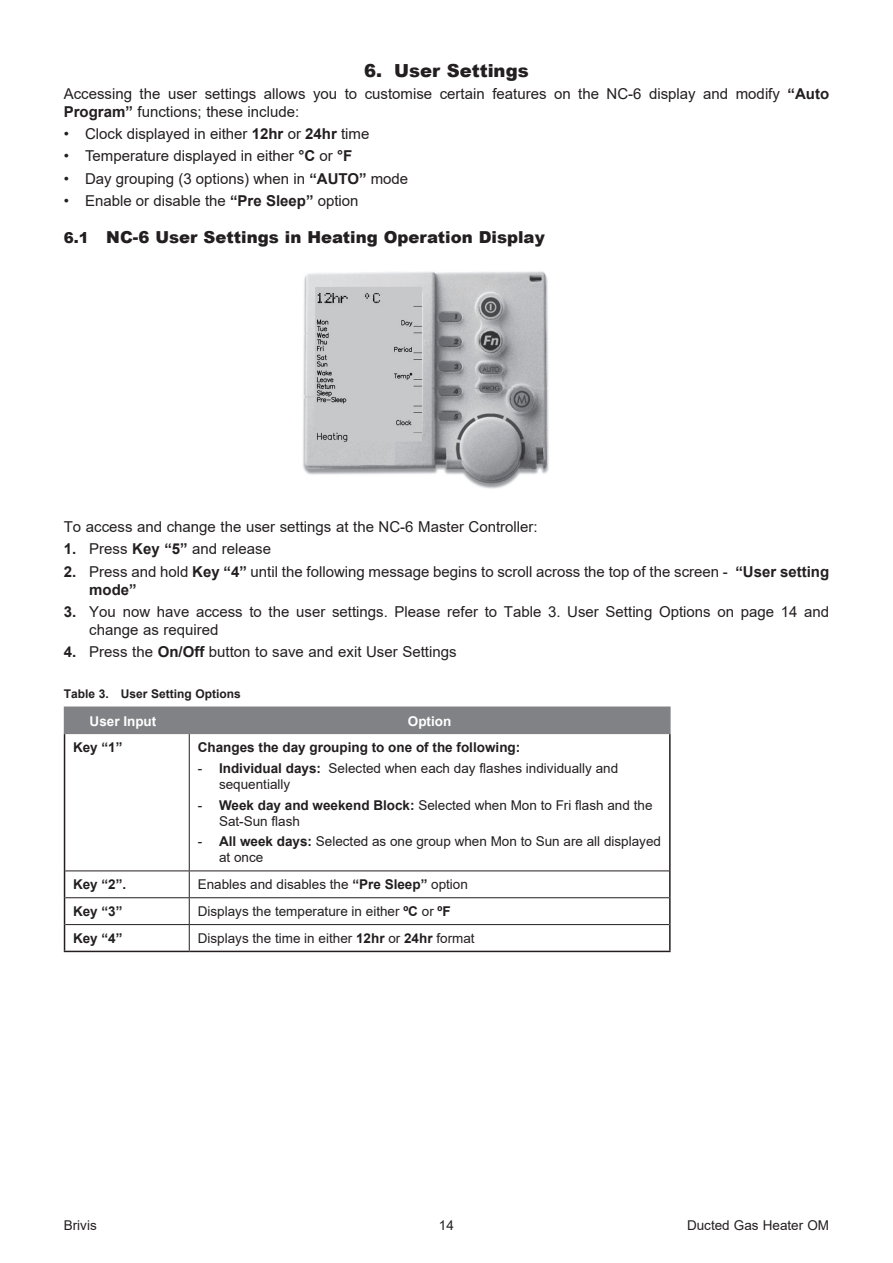
<style>
.page{position:relative;width:893px;height:1263px;background:#fff}
.page>*{position:absolute;margin:0;border:0;box-sizing:border-box;transform-origin:0 0}
.t1{font:900 18px "Arial";color:#231f20}
.t2{font:900 16.5px "Arial";color:#231f20}
.t3{font:15px/18px "Arial";color:#231f20}
.t4{font:13.5px/16.2px "Arial";color:#231f20}
.t5{font:700 13.5px "Arial";color:#231f20}
.t6{font:700 13.5px "Arial";color:#fff}
.t7{font:700 12px "Arial";color:#231f20}
.s1{font-weight:700}
.s2{font-size:15px}
</style>
<div class="page">
<hr style="left:64px;top:734px;width:1px;height:137px;background:#231f20">
<hr style="left:669px;top:734px;width:2px;height:137px;background:#231f20">
<hr style="left:669px;top:871px;width:2px;height:27px;background:#231f20">
<hr style="left:669px;top:898px;width:2px;height:26px;background:#231f20">
<svg style="left:64px;top:871px;width:1px;height:80px"></svg>
<hr style="left:669px;top:924px;width:2px;height:27px;background:#231f20">
<hr style="left:189px;top:951px;width:482px;height:1px;background:#231f20">
<hr style="left:65px;top:870px;width:124px;height:1px;background:#231f20">
<hr style="left:65px;top:897px;width:124px;height:1px;background:#231f20">
<hr style="left:65px;top:924px;width:124px;height:1px;background:#231f20">
<hr style="left:189px;top:734px;width:1px;height:136px;background:#231f20">
<svg style="left:189px;top:871px;width:1px;height:80px"></svg>
<hr style="left:189px;top:870px;width:480px;height:1px;background:#231f20">
<hr style="left:189px;top:897px;width:480px;height:1px;background:#231f20">
<hr style="left:189px;top:924px;width:480px;height:1px;background:#231f20">
<hr style="left:64px;top:951px;width:125px;height:1px;background:#231f20">
<hr style="left:64px;top:706px;width:125px;height:2px;background:#808285">
<div style="left:64px;top:708px;width:605px;height:26px;background:#808285"></div>
<hr style="left:189px;top:706px;width:482px;height:2px;background:#808285">
<hr style="left:669px;top:708px;width:2px;height:26px;background:#808285">
<img style="left:302px;top:271px;width:247px;height:218px">
<p class="t1" style="left:364px;top:57px;width:166px">6. User Settings</p>
<p class="t3" style="left:64px;top:85px;width:767px">Accessing the user settings allows you to customise certain features on the NC-6 display and modify <span class="s1">“Auto<br>Program”</span> functions; these include:</p>
<p class="t3" style="left:64px;top:125px;width:307px">• Clock displayed in either <span class="s1">12hr</span> or <span class="s1">24hr</span> time</p>
<p class="t3" style="left:64px;top:147px;width:290px">• Temperature displayed in either <span class="s1">°C</span> or <span class="s1">°F</span></p>
<p class="t3" style="left:64px;top:169px;width:346px">• Day grouping (3 options) when in <span class="s1">“AUTO”</span> mode</p>
<p class="t3" style="left:64px;top:192px;width:296px">• Enable or disable the <span class="s1">“Pre Sleep”</span> option</p>
<p class="t2" style="left:64px;top:225px;width:482px"><span class="s2">6.1</span> NC-6 User Settings in Heating Operation Display</p>
<p class="t3" style="left:64px;top:518px;width:475px">To access and change the user settings at the NC-6 Master Controller:</p>
<p class="t3" style="left:64px;top:540px;width:209px"><span class="s1">1.</span> Press <span class="s1">Key “5”</span> and release</p>
<p class="t3" style="left:89px;top:562px;width:741px;text-indent:-26px"><span class="s1">2.</span> Press and hold <span class="s1">Key “4”</span> until the following message begins to scroll across the top of the screen - <span class="s1">“User setting mode”</span></p>
<p class="t3" style="left:89px;top:602px;width:741px;text-indent:-26px"><span class="s1">3.</span> You now have access to the user settings. Please refer to Table 3. User Setting Options on page 14 and change as required</p>
<p class="t3" style="left:64px;top:643px;width:394px"><span class="s1">4.</span> Press the <span class="s1">On/Off</span> button to save and exit User Settings</p>
<p class="t7" style="left:64px;top:685px;width:179px">Table 3. User Setting Options</p>
<p class="t6" style="left:90px;top:711px;width:68px">User Input</p>
<p class="t6" style="left:408px;top:711px;width:45px">Option</p>
<p class="t5" style="left:73px;top:738px;width:51px">Key “1”</p>
<p class="t5" style="left:198px;top:738px;width:324px">Changes the day grouping to one of the following:</p>
<p class="t4" style="left:219px;top:760px;width:401px;text-indent:-21px">- <span class="s1">Individual days:</span> Selected when each day flashes individually and sequentially</p>
<p class="t4" style="left:219px;top:797px;width:435px;text-indent:-21px">- <span class="s1">Week day and weekend Block:</span> Selected when Mon to Fri flash and the<br>Sat-Sun flash</p>
<p class="t4" style="left:219px;top:833px;width:443px;text-indent:-21px">- <span class="s1">All week days:</span> Selected as one group when Mon to Sun are all displayed at once</p>
<p class="t5" style="left:73px;top:875px;width:55px">Key “2”.</p>
<p class="t4" style="left:198px;top:876px;width:272px">Enables and disables the <span class="s1">“Pre Sleep”</span> option</p>
<p class="t5" style="left:73px;top:902px;width:51px">Key “3”</p>
<p class="t4" style="left:198px;top:903px;width:254px">Displays the temperature in either <span class="s1">ºC</span> or <span class="s1">ºF</span></p>
<p class="t5" style="left:73px;top:929px;width:51px">Key “4”</p>
<p class="t4" style="left:198px;top:930px;width:278px">Displays the time in either <span class="s1">12hr</span> or <span class="s1">24hr</span> format</p>
<p class="t4" style="left:64px;top:1217px;width:34px">Brivis</p>
<p class="t4" style="left:439px;top:1217px;width:17px">14</p>
<p class="t4" style="left:687px;top:1217px;width:144px">Ducted Gas Heater OM</p>
</div>
